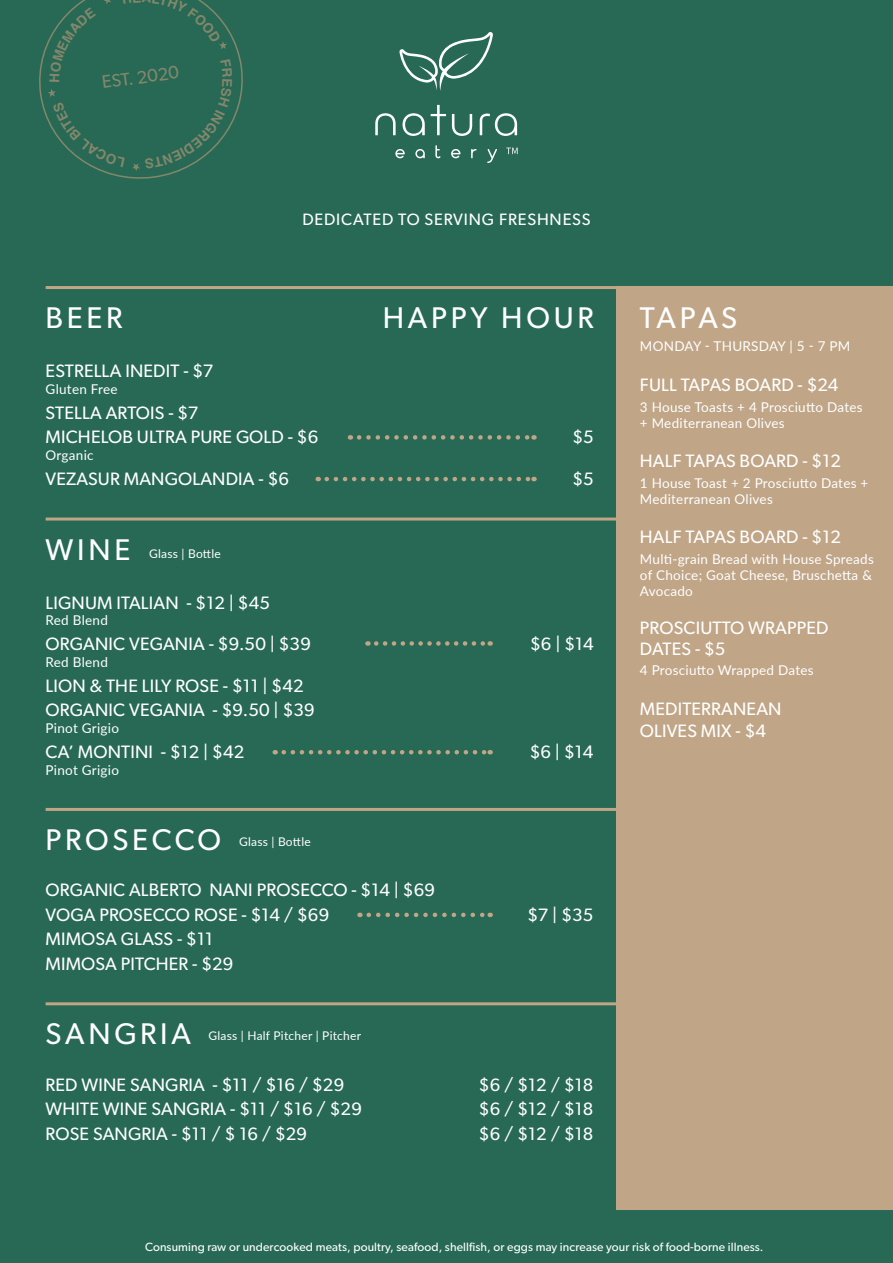
<style>
.page{position:relative;width:893px;height:1263px;background:#276955}
.page>*{position:absolute;margin:0;border:0;box-sizing:border-box;transform-origin:0 0}
.t1{font:30px "Gibson";letter-spacing:.125em;color:#fff}
.t2{font:18px/24.5px "Gibson";letter-spacing:.01em;color:#fff}
.t3{font:18px "Gibson";color:#b79878}
.t4{font:16.5px "Gibson";letter-spacing:.05em;color:#fff}
.t5{font:13.5px/16.2px "Lato";letter-spacing:.02em;color:#fff}
.t6{font:12px "Gibson";letter-spacing:.01em;color:#fff}
.t7{font:12px "Lato";letter-spacing:.02em;color:#fff}
</style>
<div class="page">
<div style="left:617px;top:286px;width:276px;height:923px;background:#c0a587"></div>
<svg style="left:399px;top:32px;width:94px;height:59px"></svg>
<svg style="left:375px;top:105px;width:142px;height:31px"></svg>
<svg style="left:395px;top:145px;width:102px;height:18px"></svg>
<svg style="left:506px;top:148px;width:12px;height:6px"></svg>
<hr style="left:46px;top:286px;width:572px;height:3px;background:#c0a587">
<hr style="left:46px;top:517px;width:572px;height:3px;background:#c0a587">
<hr style="left:46px;top:808px;width:572px;height:3px;background:#c0a587">
<hr style="left:46px;top:1002px;width:572px;height:3px;background:#c0a587">
<svg style="left:359px;top:435px;width:175px;height:5px"></svg>
<svg style="left:327px;top:477px;width:207px;height:4px"></svg>
<svg style="left:369px;top:913px;width:122px;height:4px"></svg>
<svg style="left:376px;top:641px;width:115px;height:5px"></svg>
<svg style="left:284px;top:750px;width:207px;height:4px"></svg>
<svg style="left:39px;top:0;width:204px;height:179px"></svg>
<p class="t3" style="left:101px;top:71px;width:79px;rotate:-7deg">EST. 2020</p>
<p class="t4" style="left:302px;top:209px;width:290px">DEDICATED TO SERVING FRESHNESS</p>
<h1 class="t1" style="left:46px;top:300px;width:78px">BEER</h1>
<h1 class="t1" style="left:383px;top:300px;width:212px">HAPPY HOUR</h1>
<p class="t2" style="left:46px;top:358px;width:169px">ESTRELLA INEDIT - $7</p>
<p class="t5" style="left:46px;top:380px;width:74px">Gluten Free</p>
<p class="t2" style="left:46px;top:400px;width:154px">STELLA ARTOIS - $7</p>
<p class="t2" style="left:46px;top:425px;width:274px">MICHELOB ULTRA PURE GOLD - $6</p>
<p class="t5" style="left:46px;top:446px;width:49px">Organic</p>
<p class="t2" style="left:46px;top:466px;width:245px">VEZASUR MANGOLANDIA - $6</p>
<h1 class="t1" style="left:46px;top:531px;width:86px">WINE</h1>
<p class="t7" style="left:149px;top:545px;width:73px">Glass | Bottle</p>
<p class="t2" style="left:46px;top:590px;width:226px">LIGNUM ITALIAN - $12 | $45</p>
<p class="t5" style="left:46px;top:611px;width:64px">Red Blend</p>
<p class="t2" style="left:46px;top:632px;width:267px">ORGANIC VEGANIA - $9.50 | $39</p>
<p class="t5" style="left:46px;top:653px;width:64px">Red Blend</p>
<p class="t2" style="left:46px;top:673px;width:260px">LION &amp; THE LILY ROSE - $11 | $42</p>
<p class="t2" style="left:46px;top:698px;width:271px">ORGANIC VEGANIA - $9.50 | $39</p>
<p class="t2" style="left:46px;top:739px;width:200px">CA’ MONTINI - $12 | $42</p>
<p class="t5" style="left:46px;top:719px;width:75px">Pinot Grigio</p>
<p class="t5" style="left:46px;top:761px;width:75px">Pinot Grigio</p>
<h1 class="t1" style="left:46px;top:821px;width:177px">PROSECCO</h1>
<p class="t7" style="left:239px;top:833px;width:73px">Glass | Bottle</p>
<p class="t2" style="left:46px;top:877px;width:391px">ORGANIC ALBERTO NANI PROSECCO - $14 | $69</p>
<p class="t2" style="left:46px;top:902px;width:285px">VOGA PROSECCO ROSE - $14 / $69</p>
<p class="t2" style="left:46px;top:926px;width:169px">MIMOSA GLASS - $11</p>
<p class="t2" style="left:46px;top:951px;width:189px">MIMOSA PITCHER - $29</p>
<h1 class="t1" style="left:46px;top:1016px;width:147px">SANGRIA</h1>
<p class="t7" style="left:208px;top:1027px;width:154px">Glass | Half Pitcher | Pitcher</p>
<p class="t2" style="left:46px;top:1072px;width:300px">RED WINE SANGRIA - $11 / $16 / $29</p>
<p class="t2" style="left:46px;top:1096px;width:318px">WHITE WINE SANGRIA - $11 / $16 / $29</p>
<p class="t2" style="left:46px;top:1121px;width:263px">ROSE SANGRIA - $11 / $ 16 / $29</p>
<p class="t2" style="left:572px;top:425px;width:23px">$5</p>
<p class="t2" style="left:572px;top:466px;width:23px">$5</p>
<p class="t2" style="left:530px;top:632px;width:65px">$6 | $14</p>
<p class="t2" style="left:530px;top:739px;width:65px">$6 | $14</p>
<p class="t2" style="left:528px;top:902px;width:67px">$7 | $35</p>
<p class="t2" style="left:479px;top:1072px;width:116px;text-align:justify">$6 / $12 / $18 $6 / $12 / $18 $6 / $12 / $18</p>
<h1 class="t1" style="left:640px;top:300px;width:99px">TAPAS</h1>
<p class="t5" style="left:640px;top:337px;width:212px">MONDAY - THURSDAY | 5 - 7 PM</p>
<p class="t2" style="left:640px;top:373px;width:200px">FULL TAPAS BOARD - $24</p>
<p class="t5" style="left:640px;top:399px;width:224px">3 House Toasts + 4 Prosciutto Dates + Mediterranean Olives</p>
<p class="t2" style="left:640px;top:448px;width:203px">HALF TAPAS BOARD - $12</p>
<p class="t5" style="left:640px;top:474px;width:230px">1 House Toast + 2 Prosciutto Dates +<br>Mediterranean Olives</p>
<p class="t2" style="left:640px;top:524px;width:203px">HALF TAPAS BOARD - $12</p>
<p class="t5" style="left:640px;top:550px;width:235px">Multi-grain Bread with House Spreads of Choice; Goat Cheese, Bruschetta &amp;<br>Avocado</p>
<p class="t2" style="left:640px;top:616px;width:190px;line-height:21.6px">PROSCIUTTO WRAPPED<br>DATES - $5</p>
<p class="t5" style="left:640px;top:661px;width:175px">4 Prosciutto Wrapped Dates</p>
<p class="t2" style="left:640px;top:698px;width:143px;line-height:21.6px">MEDITERRANEAN<br>OLIVES MIX - $4</p>
<p class="t6" style="left:145px;top:1239px;width:620px">Consuming raw or undercooked meats, poultry, seafood, shellfish, or eggs may increase your risk of food-borne illness.</p>
</div>
